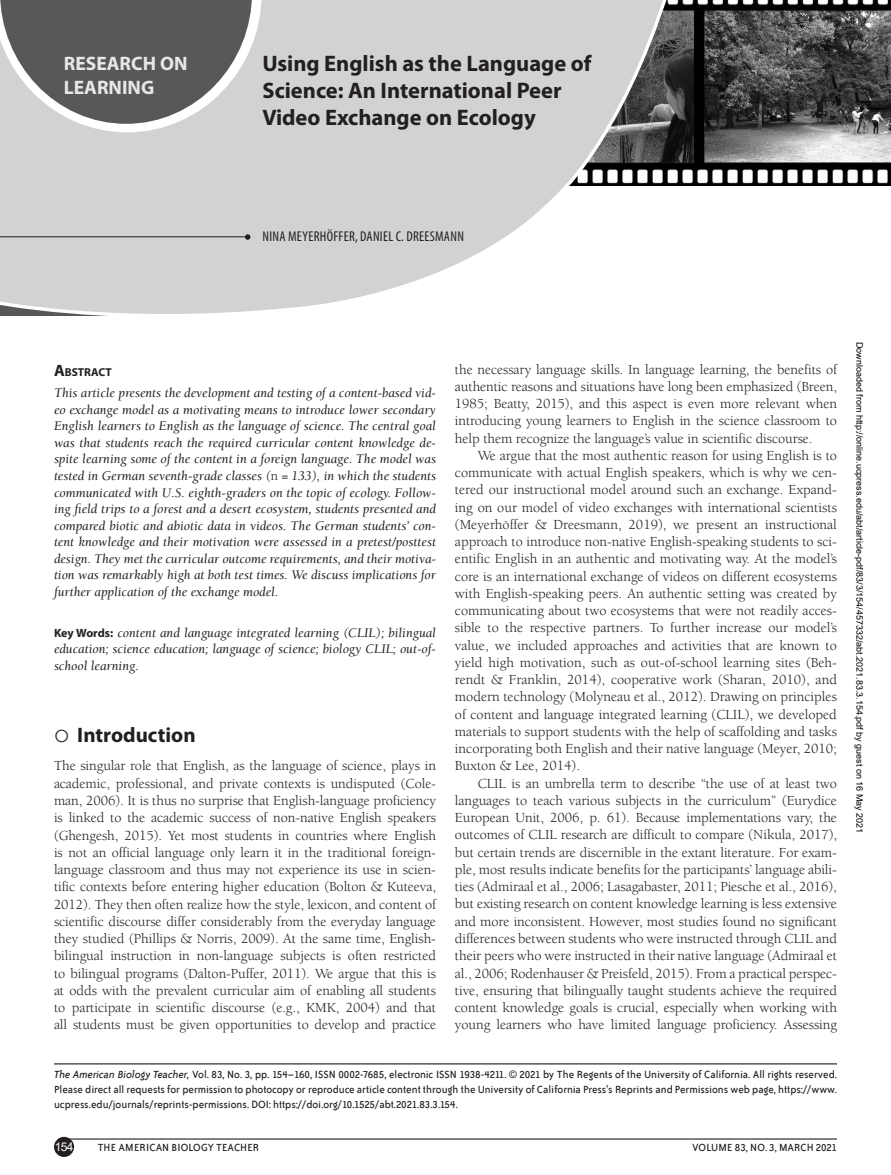
<style>
.page{position:relative;width:891px;height:1175px;background:#fff}
.page>*{position:absolute;margin:0;border:0;box-sizing:border-box;transform-origin:0 0}
.AT{font:700 22.5px/27px "Myriad Pro";color:#231f20}
.t1{font:700 21px "Myriad Pro";color:#231f20}
.CL{font:700 19.5px/24px "Myriad Pro";color:#e6e7e9}
.TEXT_IND{font:14.25px/17.2px "Berkeley Std";color:#231f20;text-align:justify}
.TEXT{font:14.25px/17.2px "Berkeley Std";letter-spacing:-.005em;color:#231f20;text-align:justify}
.AU{font:condensed 14.25px "Myriad Pro";letter-spacing:.02em;color:#231f20}
.ABKW{font:italic 13.5px/16.5px "Berkeley Std";color:#231f20;text-align:justify}
.CO{font:italic 13.5px/16.5px "Berkeley Std";color:#231f20;text-align:justify}
.EB{font:12px/15px "Bailey Sans ITC";color:#231f20;text-align:justify}
.t2{font:12px "Arial";color:#fff}
.ABKWH{font:700 11.55px "Myriad Pro";color:#231f20}
.t3{font:9px "Arial";color:#000}
.s1{font-style:italic}
.s2{font-family:"Arial Unicode MS";font-size:10.5px}
.s3{font-size:16.35px}
.s4{font-style:normal}
.s5{font-family:"Myriad Pro";font-weight:700;font-style:normal;font-size:12px}
</style>
<div class="page">
<div style="left:54px;top:1136px;width:20px;height:20px;background:#231f20;border-radius:50%"></div>
<hr style="left:59px;top:1138px;width:778px;height:1px;background:#231f20">
<img style="left:673px;top:0;width:218px;height:185px">
<svg style="left:0;top:0;width:673px;height:316px;fill:#d1d2d4"></svg>
<svg style="left:0;top:0;width:262px;height:132px;background:#808183"></svg>
<hr style="left:0;top:236px;width:245px;height:1px;background:#231f20">
<svg style="left:245px;top:234px;width:5px;height:6px"></svg>
<hr style="left:54px;top:1063px;width:783px;height:1px;background:#231f20">
<p class="CL" style="left:64px;top:50px;width:125px">RESEARCH ON<br>LEARNING</p>
<p class="AT" style="left:262px;top:48px;width:331px">Using English as the Language of<br>Science: An International Peer<br>Video Exchange on Ecology</p>
<p class="AU" style="left:263px;top:228px;width:203px">NINA MEYERHÖFFER, DANIEL C. DREESMANN</p>
<p class="TEXT" style="left:455px;top:360px;width:384px">the necessary language skills. In language learning, the benefits of authentic reasons and situations have long been emphasized (Breen, 1985; Beatty, 2015), and this aspect is even more relevant when introducing young learners to English in the science classroom to help them recognize the language’s value in scientific discourse.</p>
<p class="TEXT_IND" style="left:455px;top:447px;width:384px;text-indent:23px">We argue that the most authentic reason for using English is to communicate with actual English speakers, which is why we cen&shy;tered our instructional model around such an exchange. Expand&shy;ing on our model of video exchanges with international scientists (Meyerhöffer &amp; Dreesmann, 2019), we present an instructional approach to introduce non-native English-speaking students to sci&shy;entific English in an authentic and motivating way. At the model’s core is an international exchange of videos on different ecosystems with English-speaking peers. An authentic setting was created by communicating about two ecosystems that were not readily acces&shy;sible to the respective partners. To further increase our model’s value, we included approaches and activities that are known to yield high motivation, such as out-of-school learning sites (Beh&shy;rendt &amp; Franklin, 2014), cooperative work (Sharan, 2010), and modern technology (Molyneau et al., 2012). Drawing on principles of content and language integrated learning (CLIL), we developed materials to support students with the help of scaffolding and tasks incorporating both English and their native language (Meyer, 2010; Buxton &amp; Lee, 2014).</p>
<p class="TEXT_IND" style="left:455px;top:774px;width:384px;text-indent:23px">CLIL is an umbrella term to describe “the use of at least two languages to teach various subjects in the curriculum” (Eurydice European Unit, 2006, p. 61). Because implementations vary, the outcomes of CLIL research are difficult to compare (Nikula, 2017), but certain trends are discernible in the extant literature. For exam&shy;ple, most results indicate benefits for the participants’ language abili&shy;ties (Admiraal et al., 2006; Lasagabaster, 2011; Piesche et al., 2016), but existing research on content knowledge learning is less extensive and more inconsistent. However, most studies found no significant differences between students who were instructed through CLIL and their peers who were instructed in their native language (Admiraal et al., 2006; Rodenhauser &amp; Preisfeld, 2015). From a practical perspec&shy;tive, ensuring that bilingually taught students achieve the required content knowledge goals is crucial, especially when working with young learners who have limited language proficiency. Assessing</p>
<p class="EB" style="left:54px;top:1067px;width:785px"><span class="s1">The American Biology Teacher,</span> Vol. 83, No. 3, pp. 154–160, ISSN 0002-7685, electronic ISSN 1938-4211. <span class="s2">©</span> 2021 by The Regents of the University of California. All rights reserved.<br>Please direct all requests for permission to photocopy or reproduce article content through the University of California Press’s Reprints and Permissions web page, https://www. ucpress.edu/journals/reprints-permissions. DOI: https://doi.org/10.1525/abt.2021.83.3.154.</p>
<p class="ABKWH" style="left:54px;top:363px;width:59px"><span class="s3">A</span>BSTRACT</p>
<p class="ABKW" style="left:54px;top:385px;width:384px">This article presents the development and testing of a content-based vid&shy;eo exchange model as a motivating means to introduce lower secondary English learners to English as the language of science. The central goal was that students reach the required curricular content knowledge de&shy;spite learning some of the content in a foreign language. The model was tested in German seventh-grade classes (<span class="s4">n</span> = 133), in which the students communicated with U.S. eighth-graders on the topic of ecology. Follow&shy;ing field trips to a forest and a desert ecosystem, students presented and compared biotic and abiotic data in videos. The German students’ con&shy;tent knowledge and their motivation were assessed in a pretest/posttest design. They met the curricular outcome requirements, and their motiva&shy;tion was remarkably high at both test times. We discuss implications for further application of the exchange model.</p>
<p class="CO" style="left:54px;top:624px;width:384px"><span class="s5">Key Words:</span> content and language integrated learning (CLIL); bilingual education; science education; language of science; biology CLIL; out-of&shy;school learning.</p>
<p class="t1" style="left:77px;top:719px;width:120px">Introduction</p>
<p class="TEXT" style="left:54px;top:757px;width:384px">The singular role that English, as the language of science, plays in academic, professional, and private contexts is undisputed (Cole&shy;man, 2006). It is thus no surprise that English-language proficiency is linked to the academic success of non-native English speakers (Ghengesh, 2015). Yet most students in countries where English is not an official language only learn it in the traditional foreign&shy;language classroom and thus may not experience its use in scien&shy;tific contexts before entering higher education (Bolton &amp; Kuteeva, 2012). They then often realize how the style, lexicon, and content of scientific discourse differ considerably from the everyday language they studied (Phillips &amp; Norris, 2009). At the same time, English&shy;bilingual instruction in non-language subjects is often restricted to bilingual programs (Dalton-Puffer, 2011). We argue that this is at odds with the prevalent curricular aim of enabling all students to participate in scientific discourse (e.g., KMK, 2004) and that all students must be given opportunities to develop and practice</p>
<p class="t2" style="left:55px;top:1138px;width:20px">154</p>
<p class="EB" style="left:98px;top:1140px;width:163px">THE AMERICAN BIOLOGY TEACHER</p>
<p class="EB" style="left:692px;top:1140px;width:146px">VOLUME 83, NO. 3, MARCH 2021</p>
<p class="t3" style="left:863px;top:342px;width:493px;rotate:90deg">Downloaded from http://online.ucpress.edu/abt/article-pdf/83/3/154/457332/abt.2021.83.3.154.pdf by guest on 16 May 2021</p>
</div>
